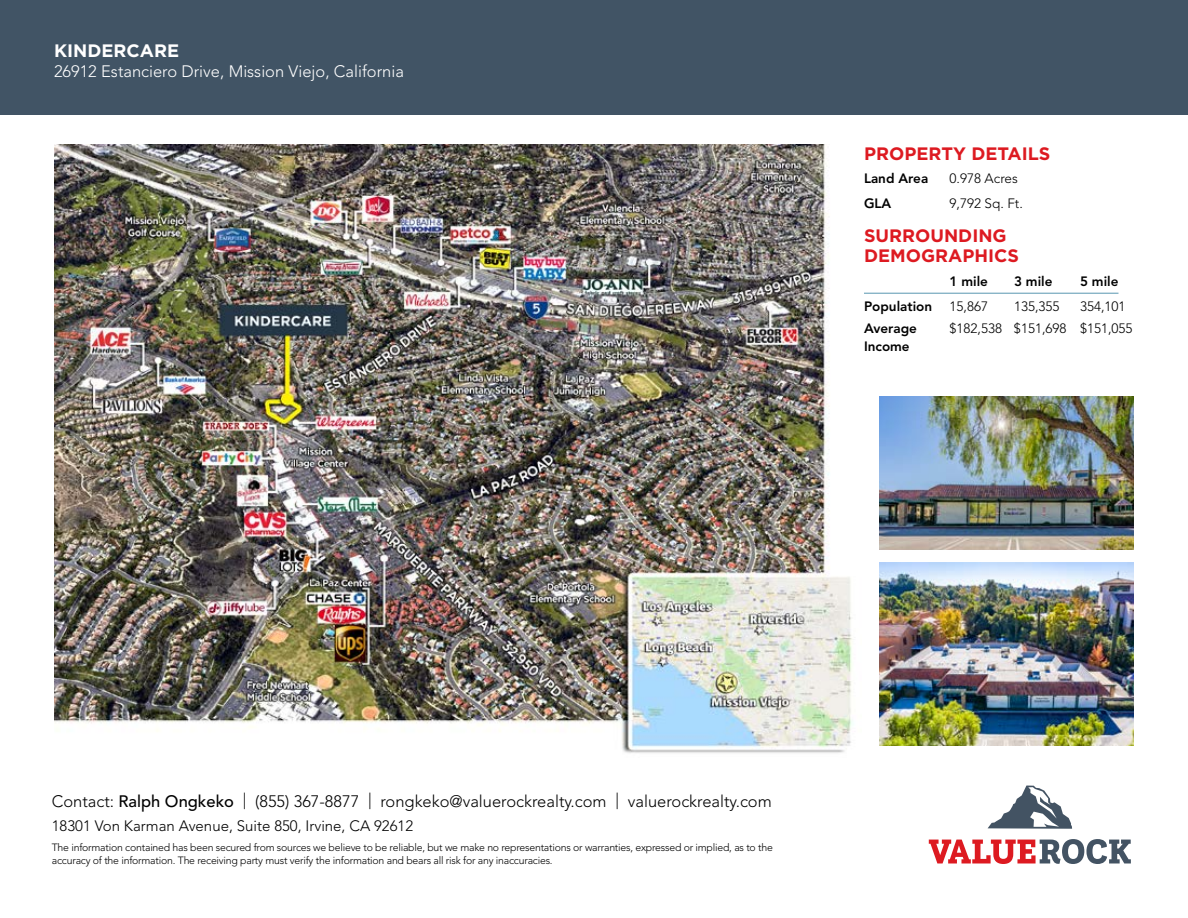
<style>
.page{position:relative;width:1188px;height:918px;background:#fff}
.page>*{position:absolute;margin:0;border:0;box-sizing:border-box;transform-origin:0 0}
.t1{font:700 18px/19.5px "Gotham HTF";color:#dd1a21}
.t2{font:700 18px "Gotham HTF";color:#fff}
.t3{font:300 16.5px "Avenir LT Std";color:#000}
.t4{font:300 16.5px "Avenir LT Std";color:#fff}
.t5{font:300 15px "Avenir LT Std";color:#000}
.t6{font:300 13.5px "Avenir LT Std";color:#000}
.t7{font:800 13.5px "Avenir LT Std";color:#000}
.t8{font:300 10.5px/12.6px "Avenir LT Std";letter-spacing:-.02em;color:#000}
.s1{font-weight:500}
</style>
<div class="page">
<div style="left:0;top:0;width:1188px;height:114px;background:#415465"></div>
<svg style="left:988px;top:786px;width:84px;height:43px"></svg>
<svg style="left:929px;top:839px;width:202px;height:25px"></svg>
<hr style="left:864px;top:293px;width:255px;height:1px;background:#6ba2b9">
<img style="left:54px;top:144px;width:799px;height:609px">
<img style="left:879px;top:563px;width:255px;height:183px">
<img style="left:879px;top:396px;width:255px;height:154px">
<h1 class="t2" style="left:54px;top:41px;width:127px">KINDERCARE</h1>
<h2 class="t4" style="left:54px;top:62px;width:351px">26912 Estanciero Drive, Mission Viejo, California</h2>
<h1 class="t1" style="left:864px;top:144px;width:188px">PROPERTY DETAILS</h1>
<p class="t7" style="left:864px;top:170px;width:66px">Land Area</p>
<p class="t6" style="left:949px;top:171px;width:70px">0.978 Acres</p>
<p class="t7" style="left:864px;top:195px;width:29px">GLA</p>
<p class="t6" style="left:949px;top:195px;width:75px">9,792 Sq. Ft.</p>
<h1 class="t1" style="left:864px;top:226px;width:156px">SURROUNDING<br>DEMOGRAPH ICS</h1>
<p class="t7" style="left:950px;top:274px;width:40px">1 mile</p>
<p class="t7" style="left:1014px;top:274px;width:40px">3 mile</p>
<p class="t7" style="left:1080px;top:274px;width:40px">5 mile</p>
<p class="t7" style="left:864px;top:298px;width:70px">Population</p>
<p class="t6" style="left:950px;top:298px;width:40px">15,867</p>
<p class="t6" style="left:1014px;top:298px;width:47px">135,355</p>
<p class="t6" style="left:1080px;top:298px;width:47px">354,101</p>
<p class="t7" style="left:864px;top:321px;width:55px">Average</p>
<p class="t6" style="left:949px;top:321px;width:185px">$182,538 $151,698 $151,055</p>
<p class="t7" style="left:864px;top:339px;width:47px">Income</p>
<h2 class="t3" style="left:52px;top:792px;width:721px">Contact: <span class="s1">Ralph Ongkeko</span> | (855) 367-8877 | rongkeko@valuerockrealty.com | valuerockrealty.com</h2>
<h3 class="t5" style="left:52px;top:817px;width:363px">18301 Von Karman Avenue, Suite 850, Irvine, CA 92612</h3>
<p class="t8" style="left:52px;top:841px;width:723px">The information contained has been secured from sources we believe to be reliable, but we make no representations or warranties, expressed or implied, as to the accuracy of the information. The receiving party must verify the information and bears all risk for any inaccuracies.</p>
</div>
